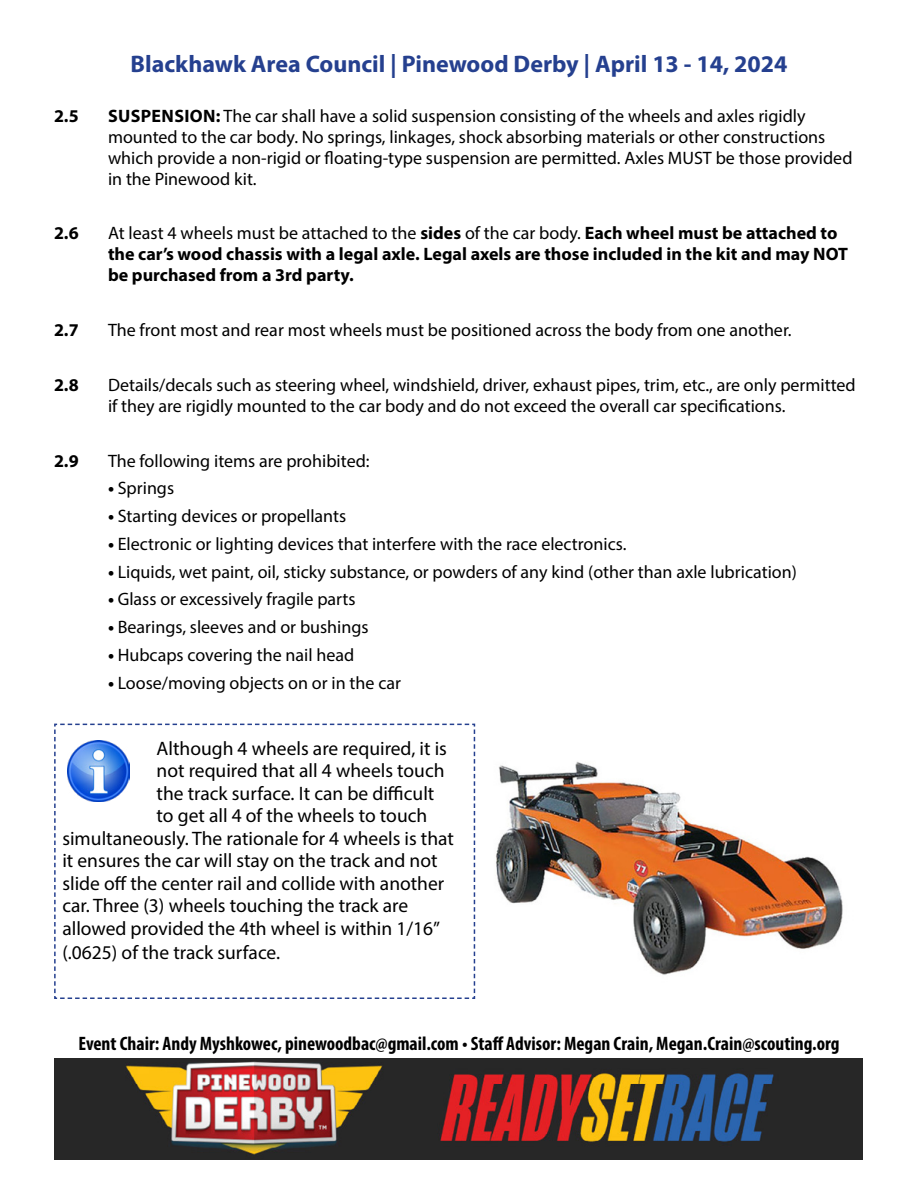
<style>
.page{position:relative;width:918px;height:1188px;background:#fff}
.page>*{position:absolute;margin:0;border:0;box-sizing:border-box;transform-origin:0 0}
.t1{font:700 24px "Myriad Pro";color:#25408f}
.t2{font:19.5px "Myriad Pro";color:#000}
.t3{font:700 condensed 19.5px "Myriad Pro";color:#000}
.t4{font:18px/21px "Myriad Pro";color:#000}
.t5{font:700 18px/21px "Myriad Pro";color:#000}
.s1{font-weight:700}
.s2{font-weight:400}
</style>
<div class="page">
<img style="left:54px;top:1059px;width:809px;height:101px">
<svg style="left:54px;top:723px;width:422px;height:276px"></svg>
<img style="left:68px;top:740px;width:61px;height:62px">
<img style="left:496px;top:761px;width:347px;height:214px">
<h1 class="t1" style="left:131px;top:49px;width:658px">Blackhawk Area Council | Pinewood Derby | April 13 - 14, 2024</h1>
<p class="t5" style="left:54px;top:104px;width:26px">2.5</p>
<p class="t4" style="left:108px;top:105px;width:746px"><span class="s1">SUSPENSION:</span> The car shall have a solid suspension consisting of the wheels and axles rigidly mounted to the car body. No springs, linkages, shock absorbing materials or other constructions which provide a non-rigid or floating-type suspension are permitted. Axles MUST be those provided in the Pinewood kit.</p>
<p class="t5" style="left:54px;top:222px;width:26px">2.6</p>
<p class="t5" style="left:108px;top:222px;width:741px"><span class="s2">At least 4 wheels must be attached to the</span> sides <span class="s2">of the car body.</span> Each wheel must be attached to the car’s wood chassis with a legal axle. Legal axels are those included in the kit and may NOT be purchased from a 3rd party.</p>
<p class="t5" style="left:54px;top:319px;width:26px">2.7</p>
<p class="t4" style="left:108px;top:319px;width:685px">The front most and rear most wheels must be positioned across the body from one another.</p>
<p class="t5" style="left:54px;top:374px;width:26px">2.8</p>
<p class="t4" style="left:108px;top:374px;width:749px">Details/decals such as steering wheel, windshield, driver, exhaust pipes, trim, etc., are only permitted if they are rigidly mounted to the car body and do not exceed the overall car specifications.</p>
<p class="t5" style="left:54px;top:449px;width:26px">2.9</p>
<p class="t4" style="left:108px;top:450px;width:263px">The following items are prohibited:</p>
<p class="t4" style="left:108px;top:477px;width:68px"><span class="s1">•</span> Springs</p>
<p class="t4" style="left:108px;top:505px;width:240px"><span class="s1">•</span> Starting devices or propellants</p>
<p class="t4" style="left:108px;top:533px;width:520px"><span class="s1">•</span> Electronic or lighting devices that interfere with the race electronics.</p>
<p class="t4" style="left:108px;top:561px;width:690px"><span class="s1">•</span> Liquids, wet paint, oil, sticky substance, or powders of any kind (other than axle lubrication)</p>
<p class="t4" style="left:108px;top:589px;width:249px"><span class="s1">•</span> Glass or excessively fragile parts</p>
<p class="t4" style="left:108px;top:616px;width:262px"><span class="s1">•</span> Bearings, sleeves and or bushings</p>
<p class="t4" style="left:108px;top:644px;width:248px"><span class="s1">•</span> Hubcaps covering the nail head</p>
<p class="t4" style="left:108px;top:672px;width:294px"><span class="s1">•</span> Loose/moving objects on or in the car</p>
<p class="t2" style="left:157px;top:736px;width:292px">Although 4 wheels are required, it is</p>
<p class="t2" style="left:157px;top:759px;width:290px">not required that all 4 wheels touch</p>
<p class="t2" style="left:157px;top:781px;width:279px">the track surface. It can be difficult</p>
<p class="t2" style="left:157px;top:804px;width:272px">to get all 4 of the wheels to touch</p>
<p class="t2" style="left:62px;top:826px;width:393px">simultaneously. The rationale for 4 wheels is that</p>
<p class="t2" style="left:62px;top:849px;width:377px">it ensures the car will stay on the track and not</p>
<p class="t2" style="left:62px;top:871px;width:383px">slide off the center rail and collide with another</p>
<p class="t2" style="left:62px;top:894px;width:347px">car. Three (3) wheels touching the track are</p>
<p class="t2" style="left:62px;top:916px;width:379px">allowed provided the 4th wheel is within 1/16”</p>
<p class="t2" style="left:62px;top:940px;width:219px">(.0625) of the track surface.</p>
<p class="t3" style="left:79px;top:1031px;width:762px">Event Chair: Andy Myshkowec, pinewoodbac@gmail.com • Staff Advisor: Megan Crain, Megan.Crain@scouting.org</p>
</div>
